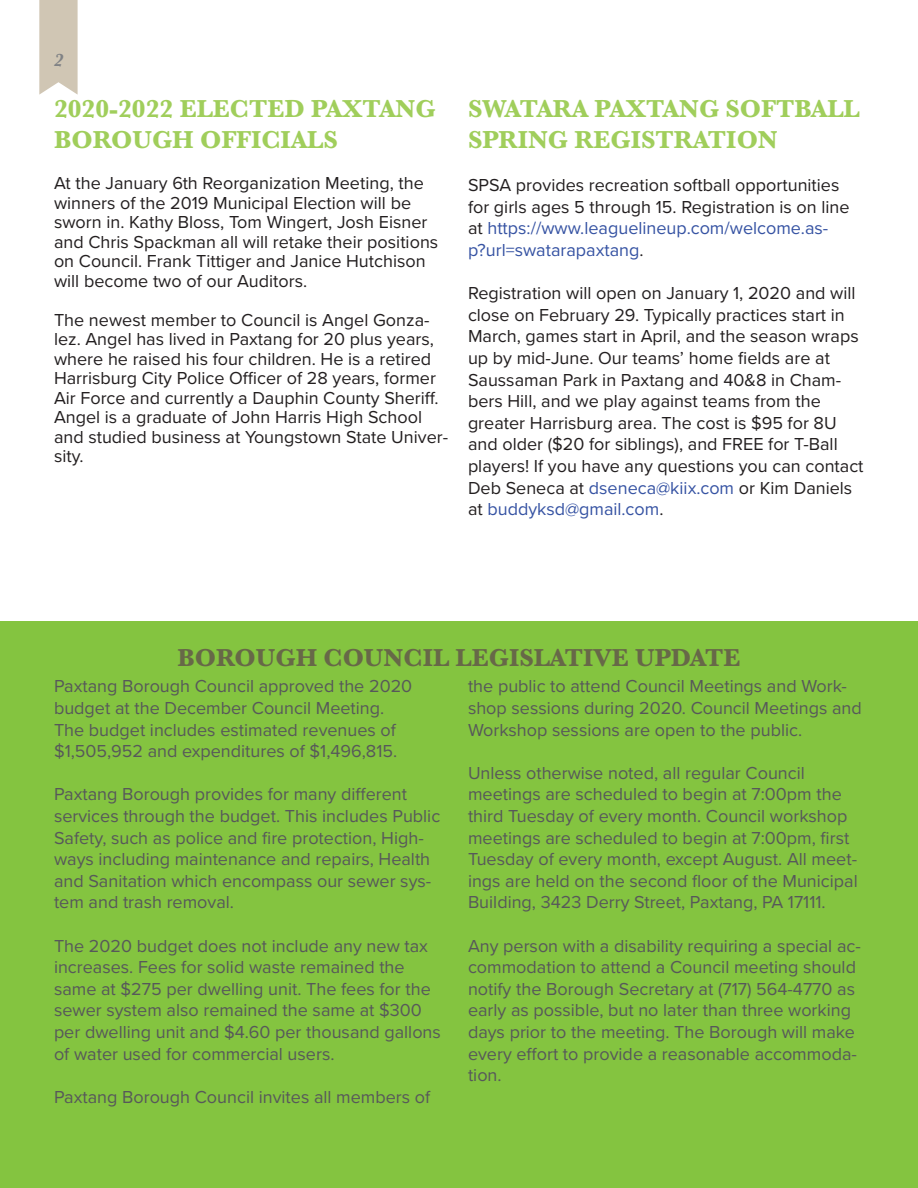
<style>
.page{position:relative;width:918px;height:1188px;background:#fff}
.page>*{position:absolute;margin:0;border:0;box-sizing:border-box;transform-origin:0 0}
.t1{font:700 25.5px/30.6px "Baskerville";color:#a0ce5b}
.Based_to_gridline{font:700 25.5px "Baskerville";color:#676848}
.t2{font:18px/21.6px "Proxima Nova";color:#57585a}
.t3{font:18px/21.6px "Proxima Nova";color:#231f20}
.t4{font:italic 700 18px "Baskerville";color:#808285}
.s1{color:#3653a3}
</style>
<div class="page">
<div style="left:0;top:621px;width:918px;height:567px;background:#84c440"></div>
<svg style="left:39px;top:0;width:39px;height:95px;background:#d4caba"></svg>
<p class="t4" style="left:54px;top:48px;width:11px">2</p>
<p class="t1" style="left:54px;top:94px;width:383px">2020-2022 ELECTED PAXTANG<br>BOROUGH OFFICIALS</p>
<p class="t3" style="left:54px;top:173px;width:386px;line-height:19.5px">At the January 6th Reorganization Meeting, the winners of the 2019 Municipal Election will be sworn in. Kathy Bloss, Tom Wingert, Josh Eisner and Chris Spackman all will retake their positions on Council. Frank Tittiger and Janice Hutchison will become two of our Auditors.</p>
<p class="t3" style="left:54px;top:309px;width:396px;line-height:19.5px">The newest member to Council is Angel Gonza&shy;lez. Angel has lived in Paxtang for 20 plus years, where he raised his four children. He is a retired Harrisburg City Police Officer of 28 years, former Air Force and currently a Dauphin County Sheriff.<br>Angel is a graduate of John Harris High School and studied business at Youngstown State Univer&shy;sity.</p>
<p class="t1" style="left:468px;top:94px;width:393px">SWATARA PAXTANG SOFTBALL<br>SPRING REGISTRATION</p>
<p class="t3" style="left:468px;top:174px;width:383px">SPSA provides recreation softball opportunities for girls ages 5 through 15. Registration is on line at <span class="s1">https://www.leaguelineup.com/welcome.as&shy;p?url=swatarapaxtang</span>.</p>
<p class="t3" style="left:468px;top:282px;width:397px">Registration will open on January 1, 2020 and will close on February 29. Typically practices start in March, games start in April, and the season wraps up by mid-June. Our teams’ home fields are at Saussaman Park in Paxtang and 40&amp;8 in Cham&shy;bers Hill, and we play against teams from the greater Harrisburg area. The cost is $95 for 8U and older ($20 for siblings), and FREE for T-Ball players! If you have any questions you can contact Deb Seneca at <span class="s1">dseneca@kiix.com</span> or Kim Daniels at <span class="s1">buddyksd@gmail.com</span>.</p>
<p class="Based_to_gridline" style="left:177px;top:640px;width:565px">BOROUGH COUNCIL LEGISLATIVE UPDATE</p>
<p class="t2" style="left:54px;top:675px;width:360px">Paxtang Borough Council approved the 2020 budget at the December Council Meeting.<br>The budget includes estimated revenues of $1,505,952 and expenditures of $1,496,815.</p>
<p class="t2" style="left:54px;top:783px;width:388px">Paxtang Borough provides for many different services through the budget. This includes Public Safety, such as police and fire protection, High&shy;ways including maintenance and repairs, Health and Sanitation which encompass our sewer sys&shy;tem and trash removal.</p>
<p class="t2" style="left:54px;top:934px;width:388px">The 2020 budget does not include any new tax increases. Fees for solid waste remained the same at $275 per dwelling unit. The fees for the sewer system also remained the same at $300 per dwelling unit and $4.60 per thousand gallons of water used for commercial users.</p>
<p class="t2" style="left:54px;top:1085px;width:378px">Paxtang Borough Council invites all members of</p>
<p class="t2" style="left:468px;top:675px;width:395px">the public to attend Council Meetings and Work&shy;shop sessions during 2020. Council Meetings and<br>Workshop sessions are open to the public.</p>
<p class="t2" style="left:468px;top:761px;width:391px">Unless otherwise noted, all regular Council meetings are scheduled to begin at 7:00pm the third Tuesday of every month. Council workshop meetings are scheduled to begin at 7:00pm, first Tuesday of every month, except August. All meet&shy;ings are held on the second floor of the Municipal Building, 3423 Derry Street, Paxtang, PA 17111.</p>
<p class="t2" style="left:468px;top:934px;width:394px">Any person with a disability requiring a special ac&shy;commodation to attend a Council meeting should notify the Borough Secretary at (717) 564-4770 as early as possible, but no later than three working days prior to the meeting. The Borough will make every effort to provide a reasonable accommoda&shy;tion.</p>
</div>
